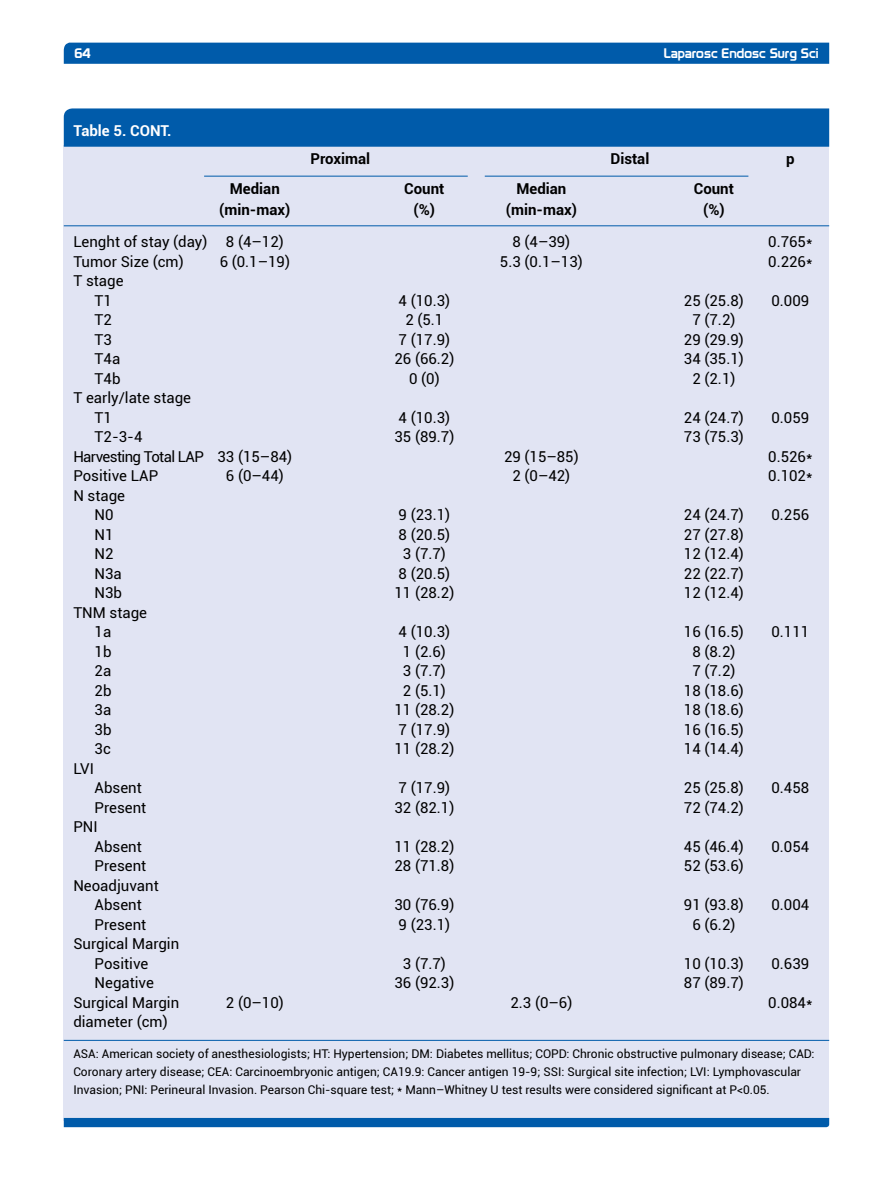
<style>
.page{position:relative;width:893px;height:1191px;background:#fff}
.page>*{position:absolute;margin:0;border:0;box-sizing:border-box;transform-origin:0 0}
.t1{font:15px/19.5px "Roboto";color:#000}
.t2{font:700 15px "Roboto";color:#000}
.t3{font:15px "Roboto";letter-spacing:-.04em;color:#000}
.t4{font:700 15px "Roboto";color:#fff}
.t5{font:13.5px "Prototype";color:#fff}
.t6{font:12px/18px "Roboto";color:#000}
</style>
<div class="page">
<div style="left:64px;top:43px;width:765px;height:21px;background:#005baa"></div>
<div style="left:64px;top:146px;width:765px;height:974px;background:#e1e4f3"></div>
<div style="left:64px;top:108px;width:765px;height:39px;background:#005baa"></div>
<div style="left:64px;top:1118px;width:765px;height:9px;background:#005baa"></div>
<hr style="left:64px;top:225px;width:765px;height:1px;background:#005baa">
<hr style="left:204px;top:176px;width:264px;height:1px;background:#005baa">
<hr style="left:485px;top:176px;width:263px;height:1px;background:#005baa">
<hr style="left:64px;top:1040px;width:765px;height:1px;background:#005baa">
<p class="t5" style="left:74px;top:45px;width:18px">64</p>
<p class="t5" style="left:664px;top:45px;width:156px">Laparosc Endosc Surg Sci</p>
<p class="t4" style="left:73px;top:120px;width:100px">Table 5. CONT.</p>
<p class="t2" style="left:310px;top:148px;width:61px">Proximal</p>
<p class="t2" style="left:610px;top:148px;width:40px">Distal</p>
<p class="t2" style="left:786px;top:148px;width:10px">p</p>
<p class="t2" style="left:230px;top:178px;width:51px">Median</p>
<p class="t2" style="left:404px;top:178px;width:42px">Count</p>
<p class="t2" style="left:516px;top:178px;width:51px">Median</p>
<p class="t2" style="left:694px;top:178px;width:42px">Count</p>
<p class="t2" style="left:219px;top:199px;width:73px">(min-max)</p>
<p class="t2" style="left:414px;top:199px;width:23px">(%)</p>
<p class="t2" style="left:506px;top:199px;width:73px">(min-max)</p>
<p class="t2" style="left:703px;top:199px;width:23px">(%)</p>
<p class="t1" style="left:73px;top:231px;width:212px">Lenght of stay (day) 8 (4–12)</p>
<p class="t1" style="left:512px;top:231px;width:59px">8 (4–39)</p>
<p class="t1" style="left:768px;top:231px;width:46px">0.765*</p>
<p class="t1" style="left:73px;top:251px;width:112px">Tumor Size (cm)</p>
<p class="t1" style="left:220px;top:251px;width:72px">6 (0.1–19)</p>
<p class="t1" style="left:500px;top:251px;width:84px">5.3 (0.1–13)</p>
<p class="t1" style="left:768px;top:251px;width:46px">0.226*</p>
<p class="t1" style="left:95px;top:270px;width:30px;text-indent:-21px">T stage<br>T1</p>
<p class="t1" style="left:399px;top:290px;width:53px">4 (10.3)</p>
<p class="t1" style="left:684px;top:290px;width:61px">25 (25.8)</p>
<p class="t1" style="left:771px;top:290px;width:39px">0.009</p>
<p class="t1" style="left:95px;top:309px;width:19px">T2</p>
<p class="t1" style="left:405px;top:309px;width:40px">2 (5.1</p>
<p class="t1" style="left:692px;top:309px;width:45px">7 (7.2)</p>
<p class="t1" style="left:95px;top:329px;width:19px">T3</p>
<p class="t1" style="left:399px;top:329px;width:53px">7 (17.9)</p>
<p class="t1" style="left:684px;top:329px;width:61px">29 (29.9)</p>
<p class="t1" style="left:95px;top:348px;width:27px">T4a</p>
<p class="t1" style="left:394px;top:348px;width:61px">26 (66.2)</p>
<p class="t1" style="left:684px;top:348px;width:61px">34 (35.1)</p>
<p class="t1" style="left:95px;top:368px;width:27px">T4b</p>
<p class="t1" style="left:409px;top:368px;width:32px">0 (0)</p>
<p class="t1" style="left:692px;top:368px;width:45px">2 (2.1)</p>
<p class="t1" style="left:95px;top:387px;width:98px;text-indent:-21px">T early/late stage<br>T1</p>
<p class="t1" style="left:399px;top:407px;width:53px">4 (10.3)</p>
<p class="t1" style="left:684px;top:407px;width:61px">24 (24.7)</p>
<p class="t1" style="left:771px;top:407px;width:39px">0.059</p>
<p class="t1" style="left:95px;top:426px;width:49px">T2-3-4</p>
<p class="t1" style="left:394px;top:426px;width:61px">35 (89.7)</p>
<p class="t1" style="left:684px;top:426px;width:61px">73 (75.3)</p>
<p class="t3" style="left:73px;top:446px;width:220px">Harvesting Total LAP 33 (15–84)</p>
<p class="t1" style="left:504px;top:446px;width:76px">29 (15–85)</p>
<p class="t1" style="left:768px;top:446px;width:46px">0.526*</p>
<p class="t1" style="left:73px;top:465px;width:86px">Positive LAP</p>
<p class="t1" style="left:226px;top:465px;width:59px">6 (0–44)</p>
<p class="t1" style="left:512px;top:465px;width:59px">2 (0–42)</p>
<p class="t1" style="left:768px;top:465px;width:46px">0.102*</p>
<p class="t1" style="left:95px;top:485px;width:32px;text-indent:-21px">N stage<br>N0</p>
<p class="t1" style="left:399px;top:504px;width:53px">9 (23.1)</p>
<p class="t1" style="left:684px;top:504px;width:61px">24 (24.7)</p>
<p class="t1" style="left:771px;top:504px;width:39px">0.256</p>
<p class="t1" style="left:95px;top:524px;width:21px">N1</p>
<p class="t1" style="left:399px;top:524px;width:53px">8 (20.5)</p>
<p class="t1" style="left:684px;top:524px;width:61px">27 (27.8)</p>
<p class="t1" style="left:95px;top:543px;width:21px">N2</p>
<p class="t1" style="left:403px;top:543px;width:45px">3 (7.7)</p>
<p class="t1" style="left:684px;top:543px;width:61px">12 (12.4)</p>
<p class="t1" style="left:95px;top:563px;width:29px">N3a</p>
<p class="t1" style="left:399px;top:563px;width:53px">8 (20.5)</p>
<p class="t1" style="left:684px;top:563px;width:61px">22 (22.7)</p>
<p class="t1" style="left:95px;top:582px;width:29px">N3b</p>
<p class="t1" style="left:394px;top:582px;width:61px">11 (28.2)</p>
<p class="t1" style="left:684px;top:582px;width:61px">12 (12.4)</p>
<p class="t1" style="left:95px;top:602px;width:54px;text-indent:-21px">TNM stage<br>1a</p>
<p class="t1" style="left:399px;top:621px;width:53px">4 (10.3)</p>
<p class="t1" style="left:684px;top:621px;width:61px">16 (16.5)</p>
<p class="t1" style="left:771px;top:621px;width:39px">0.111</p>
<p class="t1" style="left:95px;top:641px;width:18px">1b</p>
<p class="t1" style="left:403px;top:641px;width:45px">1 (2.6)</p>
<p class="t1" style="left:692px;top:641px;width:45px">8 (8.2)</p>
<p class="t1" style="left:95px;top:660px;width:18px">2a</p>
<p class="t1" style="left:403px;top:660px;width:45px">3 (7.7)</p>
<p class="t1" style="left:692px;top:660px;width:45px">7 (7.2)</p>
<p class="t1" style="left:95px;top:680px;width:18px">2b</p>
<p class="t1" style="left:403px;top:680px;width:45px">2 (5.1)</p>
<p class="t1" style="left:684px;top:680px;width:61px">18 (18.6)</p>
<p class="t1" style="left:95px;top:699px;width:18px">3a</p>
<p class="t1" style="left:394px;top:699px;width:61px">11 (28.2)</p>
<p class="t1" style="left:684px;top:699px;width:61px">18 (18.6)</p>
<p class="t1" style="left:95px;top:719px;width:18px">3b</p>
<p class="t1" style="left:399px;top:719px;width:53px">7 (17.9)</p>
<p class="t1" style="left:684px;top:719px;width:61px">16 (16.5)</p>
<p class="t1" style="left:95px;top:738px;width:18px">3c</p>
<p class="t1" style="left:394px;top:738px;width:61px">11 (28.2)</p>
<p class="t1" style="left:684px;top:738px;width:61px">14 (14.4)</p>
<p class="t1" style="left:73px;top:758px;width:22px">LVI</p>
<p class="t1" style="left:95px;top:777px;width:49px">Absent</p>
<p class="t1" style="left:399px;top:777px;width:53px">7 (17.9)</p>
<p class="t1" style="left:684px;top:777px;width:61px">25 (25.8)</p>
<p class="t1" style="left:771px;top:777px;width:39px">0.458</p>
<p class="t1" style="left:95px;top:797px;width:53px">Present</p>
<p class="t1" style="left:394px;top:797px;width:61px">32 (82.1)</p>
<p class="t1" style="left:684px;top:797px;width:61px">72 (74.2)</p>
<p class="t1" style="left:95px;top:816px;width:49px;text-indent:-21px">PNI<br>Absent</p>
<p class="t1" style="left:394px;top:836px;width:61px">11 (28.2)</p>
<p class="t1" style="left:684px;top:836px;width:61px">45 (46.4)</p>
<p class="t1" style="left:771px;top:836px;width:39px">0.054</p>
<p class="t1" style="left:95px;top:855px;width:53px">Present</p>
<p class="t1" style="left:394px;top:855px;width:61px">28 (71.8)</p>
<p class="t1" style="left:684px;top:855px;width:61px">52 (53.6)</p>
<p class="t1" style="left:73px;top:875px;width:87px;text-align:center">Neoadjuvant<br>Absent</p>
<p class="t1" style="left:394px;top:894px;width:61px">30 (76.9)</p>
<p class="t1" style="left:684px;top:894px;width:61px">91 (93.8)</p>
<p class="t1" style="left:771px;top:894px;width:39px">0.004</p>
<p class="t1" style="left:95px;top:914px;width:53px">Present</p>
<p class="t1" style="left:399px;top:914px;width:53px">9 (23.1)</p>
<p class="t1" style="left:692px;top:914px;width:45px">6 (6.2)</p>
<p class="t1" style="left:95px;top:933px;width:86px;text-indent:-21px">Surgical Margin<br>Positive</p>
<p class="t1" style="left:403px;top:953px;width:45px">3 (7.7)</p>
<p class="t1" style="left:684px;top:953px;width:61px">10 (10.3)</p>
<p class="t1" style="left:771px;top:953px;width:39px">0.639</p>
<p class="t1" style="left:95px;top:972px;width:61px">Negative</p>
<p class="t1" style="left:394px;top:972px;width:61px">36 (92.3)</p>
<p class="t1" style="left:684px;top:972px;width:61px">87 (89.7)</p>
<p class="t1" style="left:73px;top:992px;width:107px">Surgical Margin</p>
<p class="t1" style="left:226px;top:992px;width:59px">2 (0–10)</p>
<p class="t1" style="left:510px;top:992px;width:63px">2.3 (0–6)</p>
<p class="t1" style="left:768px;top:992px;width:46px">0.084*</p>
<p class="t1" style="left:73px;top:1011px;width:96px">diameter (cm)</p>
<p class="t6" style="left:73px;top:1044px;width:743px">ASA: American society of anesthesiologists; HT: Hypertension; DM: Diabetes mellitus; COPD: Chronic obstructive pulmonary disease; CAD:<br>Coronary artery disease; CEA: Carcinoembryonic antigen; CA19.9: Cancer antigen 19-9; SSI: Surgical site infection; LVI: Lymphovascular<br>Invasion; PNI: Perineural Invasion. Pearson Chi-square test; * Mann–Whitney U test results were considered significant at P&lt;0.05.</p>
</div>
